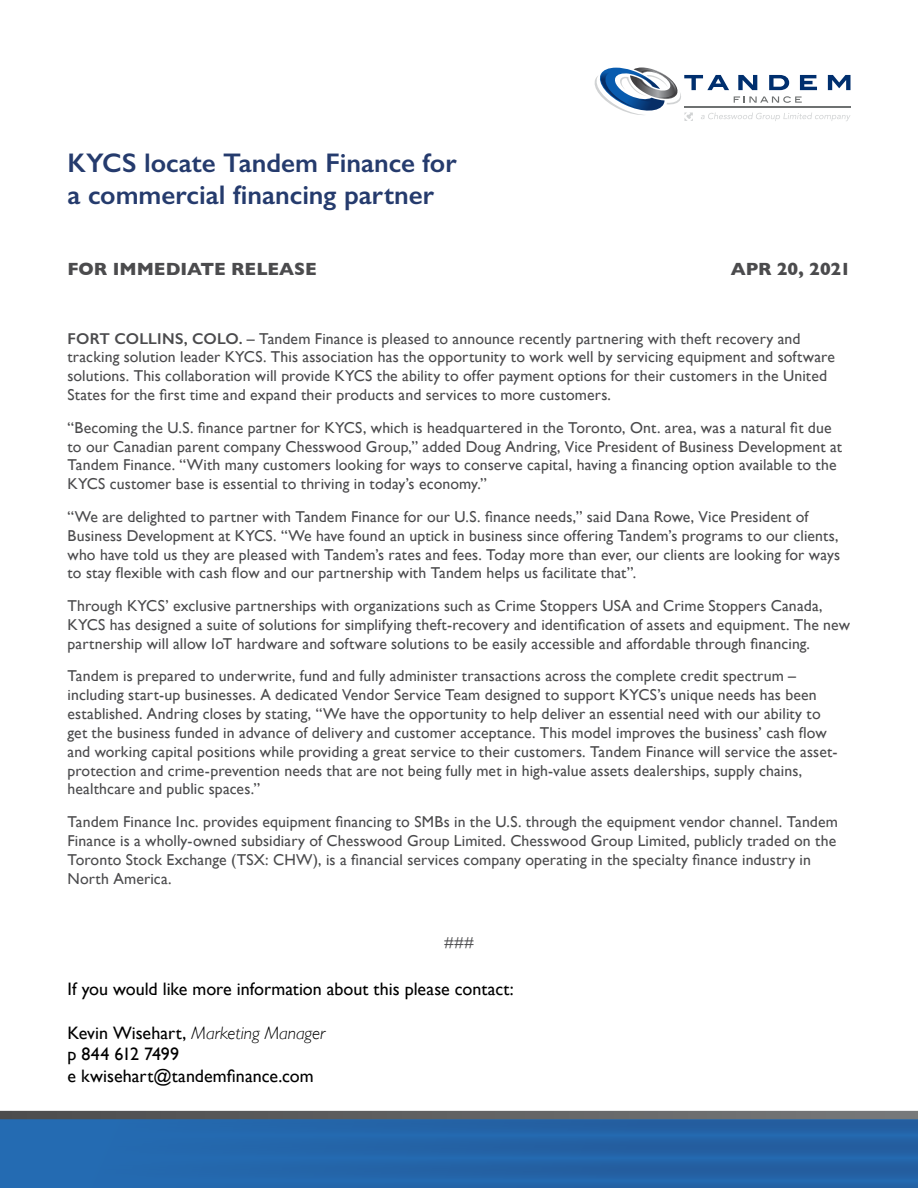
<style>
.page{position:relative;width:918px;height:1188px;background:#fff}
.page>*{position:absolute;margin:0;border:0;box-sizing:border-box;transform-origin:0 0}
.t1{font:600 27px/32.4px "Gill Sans";color:#253b6d}
.t2{font:18px/21.6px "Gill Sans";color:#000}
.t3{font:700 18px "Gill Sans";color:#4b4b4d}
.t4{font:15.75px/18.9px "Gill Sans";letter-spacing:.005em;color:#4b4b4d}
.s1{font-weight:600}
.s2{font-weight:300;font-style:italic}
</style>
<div class="page">
<svg style="left:0;top:1111px;width:918px;height:76px;background:#4e6379"></svg>
<hr style="left:0;top:1120px;width:918px;height:1px;background:#246bb2">
<hr style="left:0;top:1121px;width:918px;height:1px;background:#246bb2">
<hr style="left:0;top:1122px;width:918px;height:1px;background:#246bb2">
<hr style="left:0;top:1123px;width:918px;height:1px;background:#246bb2">
<hr style="left:0;top:1124px;width:918px;height:1px;background:#246bb2">
<hr style="left:0;top:1125px;width:918px;height:1px;background:#246bb2">
<hr style="left:0;top:1126px;width:918px;height:1px;background:#246bb2">
<hr style="left:0;top:1127px;width:918px;height:1px;background:#246bb2">
<hr style="left:0;top:1128px;width:918px;height:1px;background:#246bb2">
<hr style="left:0;top:1129px;width:918px;height:1px;background:#246bb2">
<hr style="left:0;top:1130px;width:918px;height:1px;background:#246bb2">
<hr style="left:0;top:1131px;width:918px;height:1px;background:#246bb2">
<hr style="left:0;top:1132px;width:918px;height:1px;background:#246bb2">
<hr style="left:0;top:1133px;width:918px;height:1px;background:#246bb2">
<hr style="left:0;top:1134px;width:918px;height:1px;background:#246bb2">
<hr style="left:0;top:1135px;width:918px;height:1px;background:#246bb2">
<hr style="left:0;top:1136px;width:918px;height:1px;background:#246bb2">
<hr style="left:0;top:1137px;width:918px;height:1px;background:#246bb2">
<hr style="left:0;top:1138px;width:918px;height:1px;background:#246bb2">
<hr style="left:0;top:1139px;width:918px;height:1px;background:#246bb2">
<hr style="left:0;top:1140px;width:918px;height:1px;background:#246bb2">
<hr style="left:0;top:1142px;width:918px;height:1px;background:#246bb2">
<hr style="left:0;top:1143px;width:918px;height:1px;background:#246bb2">
<hr style="left:0;top:1144px;width:918px;height:1px;background:#246bb2">
<hr style="left:0;top:1145px;width:918px;height:1px;background:#246bb2">
<hr style="left:0;top:1146px;width:918px;height:1px;background:#246bb2">
<hr style="left:0;top:1147px;width:918px;height:1px;background:#246bb2">
<hr style="left:0;top:1148px;width:918px;height:1px;background:#246bb2">
<hr style="left:0;top:1149px;width:918px;height:1px;background:#246bb2">
<hr style="left:0;top:1150px;width:918px;height:1px;background:#246bb2">
<hr style="left:0;top:1151px;width:918px;height:1px;background:#246bb2">
<hr style="left:0;top:1152px;width:918px;height:1px;background:#246bb2">
<hr style="left:0;top:1153px;width:918px;height:1px;background:#246bb2">
<hr style="left:0;top:1154px;width:918px;height:1px;background:#246bb2">
<hr style="left:0;top:1155px;width:918px;height:1px;background:#246bb2">
<hr style="left:0;top:1156px;width:918px;height:1px;background:#246bb2">
<hr style="left:0;top:1157px;width:918px;height:1px;background:#246bb2">
<hr style="left:0;top:1158px;width:918px;height:1px;background:#246bb2">
<hr style="left:0;top:1159px;width:918px;height:1px;background:#246bb2">
<hr style="left:0;top:1160px;width:918px;height:1px;background:#246bb2">
<hr style="left:0;top:1161px;width:918px;height:1px;background:#246bb2">
<hr style="left:0;top:1162px;width:918px;height:1px;background:#246bb2">
<hr style="left:0;top:1163px;width:918px;height:1px;background:#246bb2">
<hr style="left:0;top:1165px;width:918px;height:1px;background:#246bb2">
<hr style="left:0;top:1166px;width:918px;height:1px;background:#246bb2">
<hr style="left:0;top:1167px;width:918px;height:1px;background:#246bb2">
<hr style="left:0;top:1168px;width:918px;height:1px;background:#246bb2">
<hr style="left:0;top:1169px;width:918px;height:1px;background:#246bb2">
<hr style="left:0;top:1170px;width:918px;height:1px;background:#246bb2">
<hr style="left:0;top:1171px;width:918px;height:1px;background:#246bb2">
<hr style="left:0;top:1172px;width:918px;height:1px;background:#246bb2">
<hr style="left:0;top:1173px;width:918px;height:1px;background:#246bb2">
<hr style="left:0;top:1174px;width:918px;height:1px;background:#246bb2">
<hr style="left:0;top:1175px;width:918px;height:1px;background:#246bb2">
<hr style="left:0;top:1176px;width:918px;height:1px;background:#246bb2">
<hr style="left:0;top:1177px;width:918px;height:1px;background:#246bb2">
<hr style="left:0;top:1178px;width:918px;height:1px;background:#246bb2">
<hr style="left:0;top:1179px;width:918px;height:1px;background:#246bb2">
<hr style="left:0;top:1180px;width:918px;height:1px;background:#246bb2">
<hr style="left:0;top:1181px;width:918px;height:1px;background:#246bb2">
<hr style="left:0;top:1182px;width:918px;height:1px;background:#246bb2">
<hr style="left:0;top:1183px;width:918px;height:1px;background:#246bb2">
<hr style="left:0;top:1184px;width:918px;height:1px;background:#246bb2">
<hr style="left:0;top:1185px;width:918px;height:1px;background:#246bb2">
<hr style="left:0;top:1187px;width:918px;height:1px;background:#246bb2">
<svg style="left:594px;top:68px;width:256px;height:53px"></svg>
<h1 class="t1" style="left:68px;top:146px;width:391px">KYCS locate Tandem Finance for a commercial financing partner</h1>
<p class="t3" style="left:68px;top:255px;width:251px">FOR IMMEDIATE RELEASE</p>
<p class="t3" style="left:731px;top:255px;width:122px">APR 20, 2021</p>
<p class="t4" style="left:68px;top:329px;width:769px"><span class="s1">FORT COLLINS, COLO.</span> – Tandem Finance is pleased to announce recently partnering with theft recovery and tracking solution leader KYCS. This association has the opportunity to work well by servicing equipment and software solutions. This collaboration will provide KYCS the ability to offer payment options for their customers in the United States for the first time and expand their products and services to more customers.</p>
<p class="t4" style="left:68px;top:418px;width:776px">“Becoming the U.S. finance partner for KYCS, which is headquartered in the Toronto, Ont. area, was a natural fit due to our Canadian parent company Chesswood Group,” added Doug Andring, Vice President of Business Development at Tandem Finance. “With many customers looking for ways to conserve capital, having a financing option available to the KYCS customer base is essential to thriving in today’s economy.”</p>
<p class="t4" style="left:68px;top:507px;width:774px">“We are delighted to partner with Tandem Finance for our U.S. finance needs,” said Dana Rowe, Vice President of Business Development at KYCS. “We have found an uptick in business since offering Tandem’s programs to our clients, who have told us they are pleased with Tandem’s rates and fees. Today more than ever, our clients are looking for ways to stay flexible with cash flow and our partnership with Tandem helps us facilitate that”.</p>
<p class="t4" style="left:68px;top:596px;width:784px">Through KYCS’ exclusive partnerships with organizations such as Crime Stoppers USA and Crime Stoppers Canada,<br>KYCS has designed a suite of solutions for simplifying theft-recovery and identification of assets and equipment. The new partnership will allow IoT hardware and software solutions to be easily accessible and affordable through financing.</p>
<p class="t4" style="left:68px;top:666px;width:772px">Tandem is prepared to underwrite, fund and fully administer transactions across the complete credit spectrum – including start-up businesses. A dedicated Vendor Service Team designed to support KYCS’s unique needs has been established. Andring closes by stating, “We have the opportunity to help deliver an essential need with our ability to get the business funded in advance of delivery and customer acceptance. This model improves the business’ cash flow and working capital positions while providing a great service to their customers. Tandem Finance will service the asset&shy;protection and crime-prevention needs that are not being fully met in high-value assets dealerships, supply chains, healthcare and public spaces.”</p>
<p class="t4" style="left:68px;top:812px;width:772px">Tandem Finance Inc. provides equipment financing to SMBs in the U.S. through the equipment vendor channel. Tandem Finance is a wholly-owned subsidiary of Chesswood Group Limited. Chesswood Group Limited, publicly traded on the Toronto Stock Exchange (TSX: CHW), is a financial services company operating in the specialty finance industry in North America.</p>
<p class="t4" style="left:444px;top:933px;width:31px">###</p>
<p class="t2" style="left:68px;top:978px;width:448px">If you would like more information about this please contact:</p>
<p class="t2" style="left:68px;top:1021px;width:259px">Kevin Wisehart, <span class="s2">Marketing Manager </span>p 844 612 7499<br>e kwisehart@tandemfinance.com</p>
</div>
